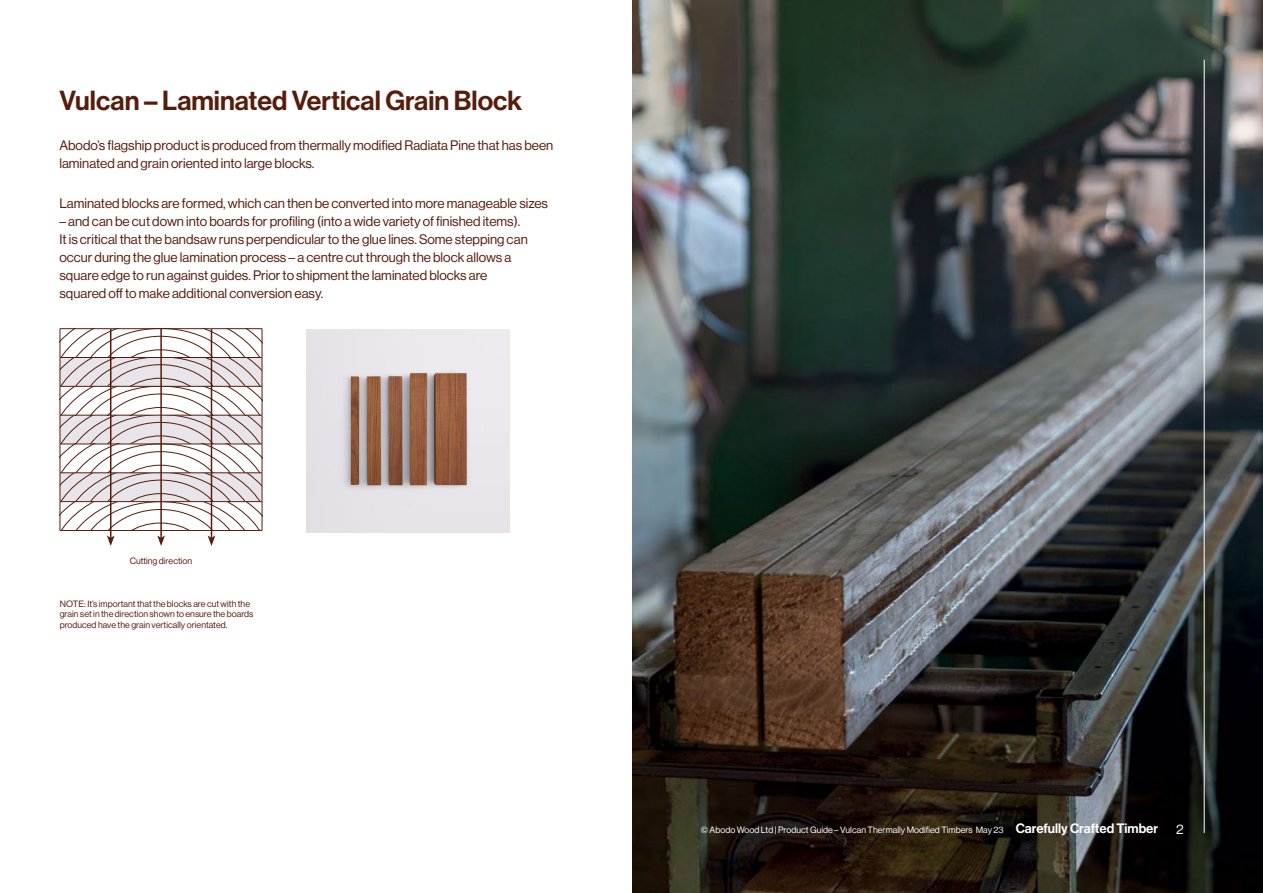
<style>
.page{position:relative;width:1263px;height:893px;background:#fff}
.page>*{position:absolute;margin:0;border:0;box-sizing:border-box;transform-origin:0 0}
.t1{font:27px "N Haas Grotesk DS Pro 65 Md";color:#571d0c}
.t2{font:13.5px/18px "N Haas Grotesk DS Pro 55 Rg";color:#571d0c}
.t3{font:13.5px "N Haas Grotesk DS Pro 55 Rg";color:#fff}
.t4{font:9px/10.5px "N Haas Grotesk DS Pro 55 Rg";color:#571d0c}
.t5{font:9px "N Haas Grotesk DS Pro 55 Rg";color:#fff}
.s1{font-family:"N Haas Grotesk DS Pro 65 Md";font-size:13.35px}
</style>
<div class="page">
<img style="left:632px;top:0;width:631px;height:893px">
<img style="left:306px;top:329px;width:204px;height:204px">
<svg style="left:60px;top:328px;width:203px;height:218px"></svg>
<hr style="left:1204px;top:60px;width:1px;height:773px;background:#fff">
<h1 class="t1" style="left:59px;top:85px;width:464px">Vulcan – Laminated Vertical Grain Block</h1>
<p class="t2" style="left:59px;top:136px;width:495px">Abodo’s flagship product is produced from thermally modified Radiata Pine that has been laminated and grain oriented into large blocks.</p>
<p class="t2" style="left:59px;top:195px;width:490px">Laminated blocks are formed, which can then be converted into more manageable sizes</p>
<p class="t2" style="left:59px;top:213px;width:470px">– and can be cut down into boards for profiling (into a wide variety of finished items).<br>It is critical that the bandsaw runs perpendicular to the glue lines. Some stepping can occur during the glue lamination process – a centre cut through the block allows a square edge to run against guides. Prior to shipment the laminated blocks are squared off to make additional conversion easy.</p>
<p class="t4" style="left:130px;top:556px;width:64px">Cutting direction</p>
<p class="t4" style="left:60px;top:598px;width:195px">NOTE: It’s important that the blocks are cut with the grain set in the direction shown to ensure the boards produced have the grain vertically orientated.</p>
<p class="t5" style="left:701px;top:825px;width:459px">© Abodo Wood Ltd | Product Guide – Vulcan Thermally Modified Timbers May 23 <span class="s1">Carefully Crafted Timber</span></p>
<p class="t3" style="left:1176px;top:821px;width:9px">2</p>
</div>
